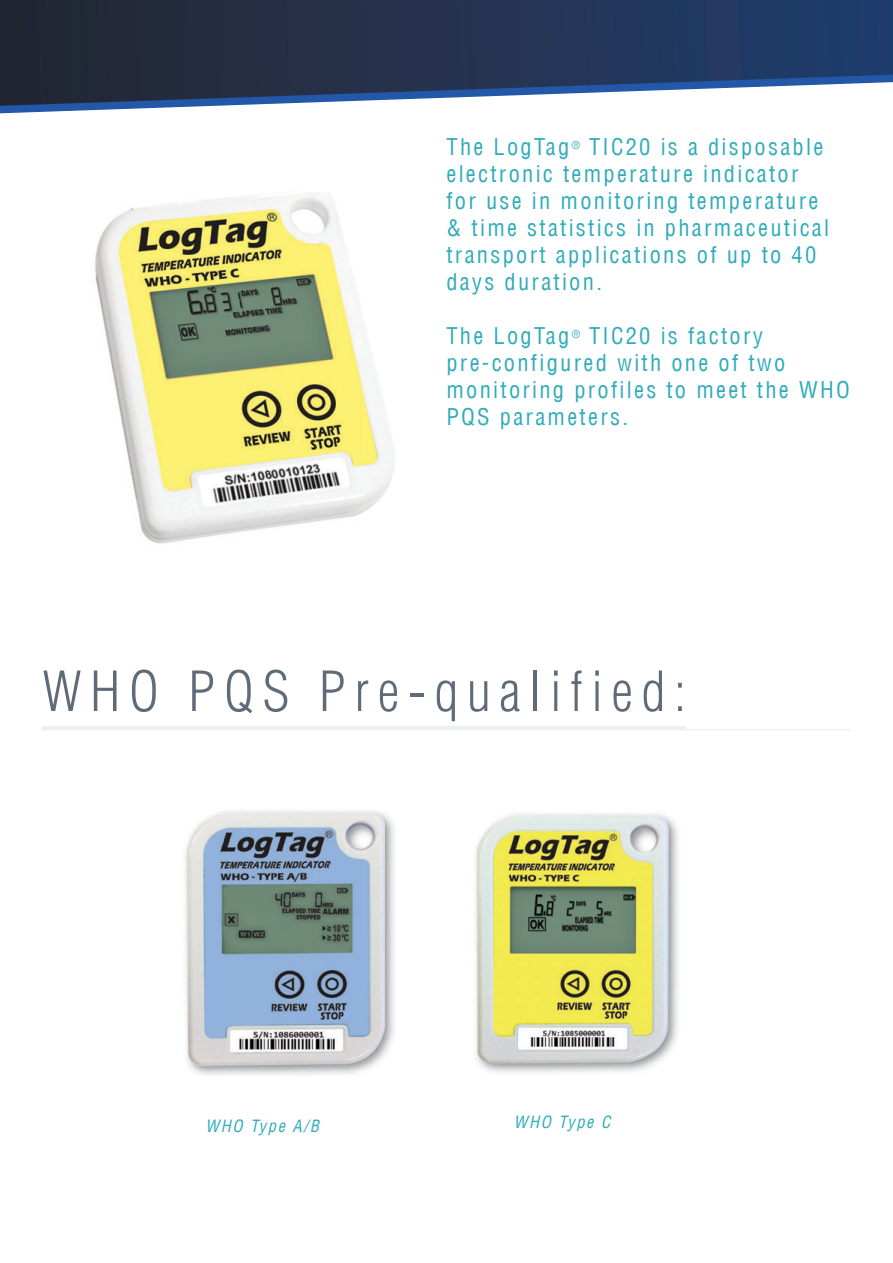
<style>
.page{position:relative;width:893px;height:1263px;background:#fff}
.page>*{position:absolute;margin:0;border:0;box-sizing:border-box;transform-origin:0 0}
.t1{font:300 condensed 54px "Helvetica LT";letter-spacing:.16em;color:#606b79}
.t2{font:condensed 22.5px/27px "Helvetica LT";letter-spacing:.1em;color:#30acba}
.t3{font:italic condensed 16.5px "Helvetica LT";letter-spacing:.1em;color:#30acba}
</style>
<div class="page">
<svg style="left:0;top:106px;width:208px;height:7px"></svg>
<svg style="left:0;top:0;width:893px;height:106px;background:#354562"></svg>
<hr style="left:42px;top:729px;width:809px;height:1px;background:#edeff1">
<hr style="left:43px;top:726px;width:643px;height:3px;background:#edeff1">
<img style="left:95px;top:192px;width:299px;height:352px">
<img style="left:474px;top:813px;width:204px;height:260px">
<img style="left:184px;top:810px;width:210px;height:265px">
<p class="t2" style="left:446px;top:133px;width:384px">The LogTag <sup>®</sup> TIC20 is a disposable electronic temperature indicator for use in monitoring temperature &amp; time statistics in pharmaceutical transport applications of up to 40 days duration.</p>
<p class="t2" style="left:446px;top:322px;width:405px">The LogTag <sup>®</sup> TIC20 is factory pre-configured with one of two monitoring profiles to meet the WHO<br>PQS parameters.</p>
<h1 class="t1" style="left:43px;top:658px;width:645px">WHO PQS Pre-qualified:</h1>
<p class="t3" style="left:205px;top:1115px;width:115px">WHO Type A/B</p>
<p class="t3" style="left:514px;top:1112px;width:98px">WHO Type C</p>
</div>
